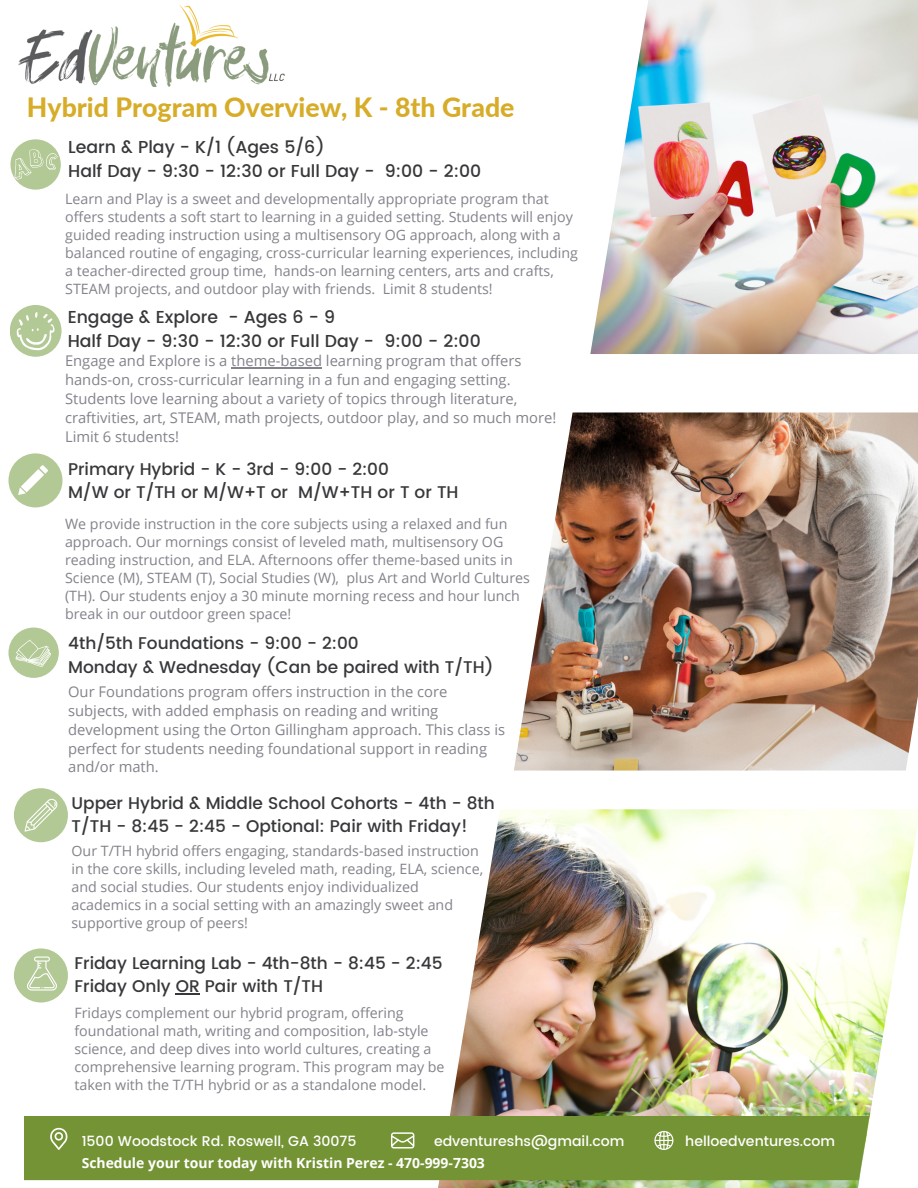
<style>
.page{position:relative;width:918px;height:1188px;background:#fff}
.page>*{position:absolute;margin:0;border:0;box-sizing:border-box;transform-origin:0 0}
.t1{font:800 26.7px "Lato";color:#d7ac29}
.t2{font:500 17.25px/23.7px "Poppins";color:#37383b}
.t3{font:500 16.95px/22.6px "Poppins";color:#37383b}
.t4{font:14.7px/18.9px "Open Sans";color:#82838b}
.t5{font:14.25px/18px "Open Sans";color:#82838b}
.t6{font:500 14.1px "Poppins";color:#fff}
.t7{font:700 13.95px "Open Sans";color:#fff}
</style>
<div class="page">
<img style="left:436px;top:809px;width:482px;height:379px">
<img style="left:590px;top:0;width:328px;height:354px">
<img style="left:514px;top:412px;width:404px;height:358px">
<div style="left:25px;top:1117px;width:849px;height:63px;background:#749334"></div>
<svg style="left:654px;top:1131px;width:19px;height:19px"></svg>
<svg style="left:391px;top:1132px;width:23px;height:16px"></svg>
<svg style="left:50px;top:1128px;width:18px;height:22px"></svg>
<div style="left:14px;top:788px;width:54px;height:54px;background:#b3c995;border-radius:50%"></div>
<svg style="left:25px;top:799px;width:32px;height:32px"></svg>
<img style="left:18px;top:5px;width:267px;height:82px">
<div style="left:8px;top:628px;width:51px;height:50px;background:#b3c995;border-radius:50%"></div>
<svg style="left:15px;top:640px;width:36px;height:27px"></svg>
<div style="left:10px;top:139px;width:51px;height:51px;background:#b3c995;border-radius:50%"></div>
<svg style="left:14px;top:149px;width:43px;height:31px"></svg>
<div style="left:8px;top:453px;width:55px;height:54px;background:#b3c995;border-radius:50%"></div>
<svg style="left:18px;top:465px;width:30px;height:30px"></svg>
<div style="left:14px;top:948px;width:54px;height:55px;background:#b3c995;border-radius:50%"></div>
<svg style="left:27px;top:957px;width:30px;height:33px"></svg>
<div style="left:10px;top:305px;width:52px;height:52px;background:#b3c995;border-radius:50%"></div>
<svg style="left:17px;top:311px;width:38px;height:39px"></svg>
<hr style="left:176px;top:993px;width:24px;height:2px;background:#37383b">
<hr style="left:231px;top:368px;width:91px;height:1px;background:#82838b">
<p class="t1" style="left:27px;top:90px;width:489px">Hybrid Program Overview, K - 8th Grade</p>
<p class="t2" style="left:68px;top:136px;width:415px">Learn &amp; Play - K/1 (Ages 5/6)<br>Half Day - 9:30 - 12:30 or Full Day - 9:00 - 2:00</p>
<h2 class="t5" style="left:65px;top:189px;width:514px">Learn and Play is a sweet and developmentally appropriate program that offers students a soft start to learning in a guided setting. Students will enjoy guided reading instruction using a multisensory OG approach, along with a balanced routine of engaging, cross-curricular learning experiences, including a teacher-directed group time, hands-on learning centers, arts and crafts, STEAM projects, and outdoor play with friends. Limit 8 students!</h2>
<p class="t2" style="left:68px;top:305px;width:415px">Engage &amp; Explore - Ages 6 - 9<br>Half Day - 9:30 - 12:30 or Full Day - 9:00 - 2:00</p>
<p class="t4" style="left:65px;top:351px;width:493px">Engage and Explore is a theme-based learning program that offers hands-on, cross-curricular learning in a fun and engaging setting.<br>Students love learning about a variety of topics through literature, craftivities, art, STEAM, math projects, outdoor play, and so much more!<br>Limit 6 students!</p>
<p class="t3" style="left:68px;top:458px;width:392px">Primary Hybrid - K - 3rd - 9:00 - 2:00<br>M/W or T/TH or M/W+T or M/W+TH or T or TH</p>
<h2 class="t5" style="left:65px;top:515px;width:466px">We provide instruction in the core subjects using a relaxed and fun approach. Our mornings consist of leveled math, multisensory OG reading instruction, and ELA. Afternoons offer theme-based units in Science (M), STEAM (T), Social Studies (W), plus Art and World Cultures (TH). Our students enjoy a 30 minute morning recess and hour lunch break in our outdoor green space!</h2>
<p class="t3" style="left:68px;top:632px;width:427px;line-height:23.7px">4th/5th Foundations - 9:00 - 2:00<br>Monday &amp; Wednesday (Can be paired with T/TH)</p>
<p class="t4" style="left:68px;top:682px;width:439px">Our Foundations program offers instruction in the core subjects, with added emphasis on reading and writing development using the Orton Gillingham approach. This class is perfect for students needing foundational support in reading and/or math.</p>
<h2 class="t3" style="left:72px;top:792px;width:425px">Upper Hybrid &amp; Middle School Cohorts - 4th - 8th<br>T/TH - 8:45 - 2:45 - Optional: Pair with Friday!</h2>
<p class="t5" style="left:72px;top:842px;width:413px">Our T/TH hybrid offers engaging, standards-based instruction in the core skills, including leveled math, reading, ELA, science, and social studies. Our students enjoy individualized academics in a social setting with an amazingly sweet and supportive group of peers!</p>
<h2 class="t3" style="left:74px;top:951px;width:370px;line-height:23.7px">Friday Learning Lab - 4th-8th - 8:45 - 2:45<br>Friday Only OR Pair with T/TH</h2>
<p class="t5" style="left:74px;top:1004px;width:372px">Fridays complement our hybrid program, offering foundational math, writing and composition, lab-style science, and deep dives into world cultures, creating a comprehensive learning program. This program may be taken with the T/TH hybrid or as a standalone model.</p>
<h2 class="t6" style="left:82px;top:1133px;width:276px">1500 Woodstock Rd. Roswell, GA 30075</h2>
<p class="t6" style="left:434px;top:1133px;width:192px">edventureshs@gmail.com</p>
<p class="t6" style="left:685px;top:1133px;width:152px">helloedventures.com</p>
<p class="t7" style="left:82px;top:1153px;width:405px">Schedule your tour today with Kristin Perez - 470-999-7303</p>
</div>
